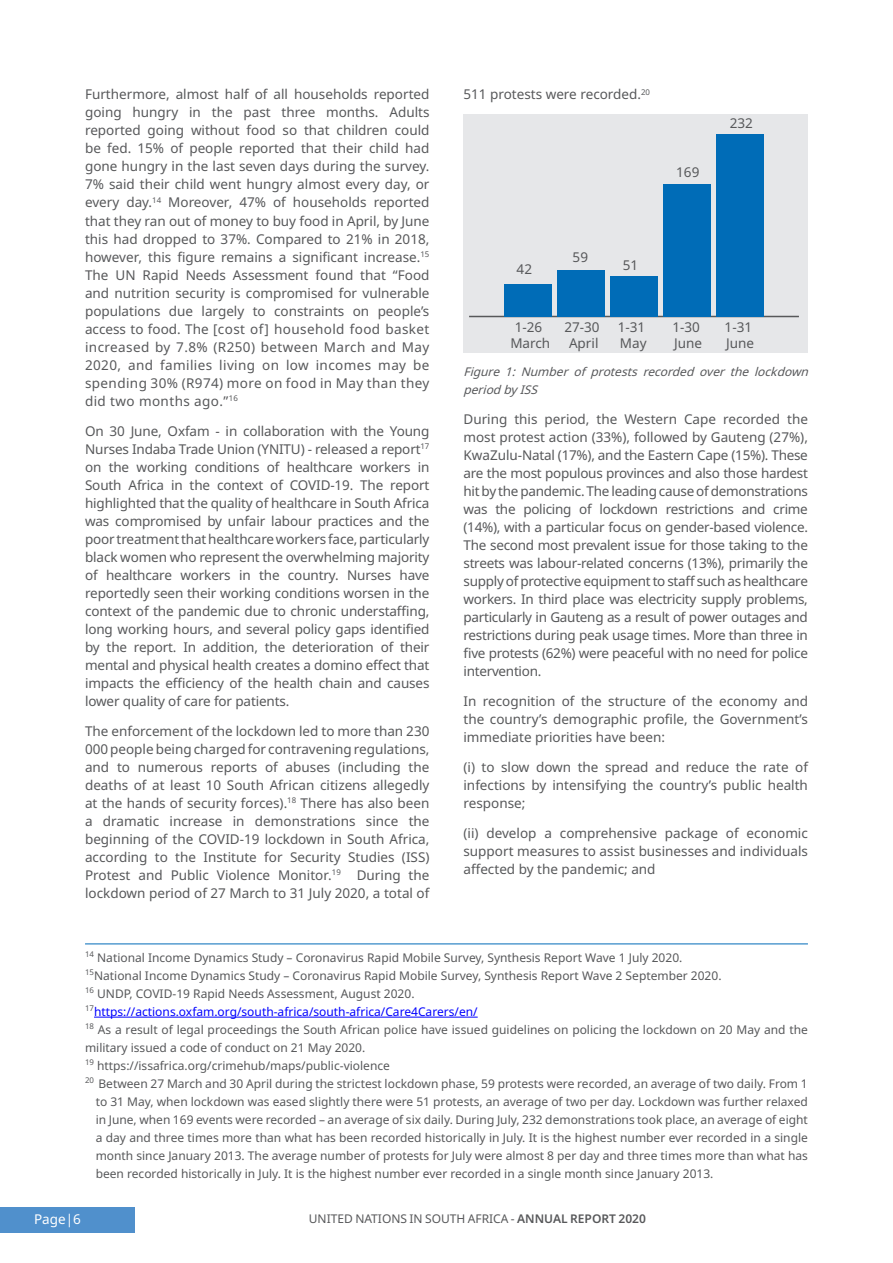
<style>
.page{position:relative;width:893px;height:1263px;background:#fff}
.page>*{position:absolute;margin:0;border:0;box-sizing:border-box;transform-origin:0 0}
.No_Spacing{font:13.5px/18px "Noto Sans";color:#57585a;text-align:justify}
.t1{font:13.5px "Noto Sans";color:#fff}
.t2{font:12px/18px "Noto Sans";color:#57585a}
.t3{font:12px "Noto Sans";color:#00f}
.t4{font:italic 12px/18px "Noto Sans";color:#57585a}
.s1{font-weight:600}
</style>
<div class="page">
<hr style="left:85px;top:943px;width:723px;height:1px;background:#006bb8">
<hr style="left:94px;top:1017px;width:384px;height:1px;background:#00f">
<div style="left:463px;top:114px;width:345px;height:238px;background:#e6e7e9"></div>
<hr style="left:469px;top:316px;width:330px;height:1px;background:#57585a">
<div style="left:716px;top:134px;width:47px;height:182px;background:#006cb7"></div>
<div style="left:663px;top:184px;width:47px;height:132px;background:#006cb7"></div>
<div style="left:610px;top:276px;width:48px;height:40px;background:#006cb7"></div>
<div style="left:557px;top:270px;width:48px;height:46px;background:#006cb7"></div>
<div style="left:505px;top:283px;width:47px;height:33px;background:#006cb7"></div>
<div style="left:0;top:1207px;width:135px;height:25px;background:#5090cc"></div>
<p class="No_Spacing" style="left:85px;top:86px;width:346px">Furthermore, almost half of all households reported going hungry in the past three months. Adults reported going without food so that children could be fed. 15% of people reported that their child had gone hungry in the last seven days during the survey.<br>7% said their child went hungry almost every day, or every day.<sup>14</sup> Moreover, 47% of households reported that they ran out of money to buy food in April, by June this had dropped to 37%. Compared to 21% in 2018, however, this figure remains a significant increase.<sup>15<br></sup>The UN Rapid Needs Assessment found that “Food and nutrition security is compromised for vulnerable populations due largely to constraints on people’s access to food. The [cost of] household food basket increased by 7.8% (R250) between March and May 2020, and families living on low incomes may be spending 30% (R974) more on food in May than they did two months ago.”<sup>16</sup></p>
<p class="No_Spacing" style="left:85px;top:422px;width:346px">On 30 June, Oxfam - in collaboration with the Young Nurses Indaba Trade Union (YNITU) - released a report<sup>17 </sup>on the working conditions of healthcare workers in South Africa in the context of COVID-19. The report highlighted that the quality of healthcare in South Africa was compromised by unfair labour practices and the poor treatment that healthcare workers face, particularly black women who represent the overwhelming majority of healthcare workers in the country. Nurses have reportedly seen their working conditions worsen in the context of the pandemic due to chronic understaffing, long working hours, and several policy gaps identified by the report. In addition, the deterioration of their mental and physical health creates a domino effect that impacts the efficiency of the health chain and causes lower quality of care for patients.</p>
<p class="No_Spacing" style="left:85px;top:722px;width:346px">The enforcement of the lockdown led to more than 230<br>000 people being charged for contravening regulations, and to numerous reports of abuses (including the deaths of at least 10 South African citizens allegedly at the hands of security forces).<sup>18</sup> There has also been a dramatic increase in demonstrations since the beginning of the COVID-19 lockdown in South Africa, according to the Institute for Security Studies (ISS)<br>Protest and Public Violence Monitor.<sup>19</sup> During the lockdown period of 27 March to 31 July 2020, a total of</p>
<p class="No_Spacing" style="left:463px;top:86px;width:188px">511 protests were recorded.<sup>20</sup></p>
<p class="No_Spacing" style="left:676px;top:163px;width:25px">169</p>
<p class="No_Spacing" style="left:517px;top:261px;width:17px">42</p>
<p class="No_Spacing" style="left:573px;top:248px;width:17px">59</p>
<p class="No_Spacing" style="left:623px;top:257px;width:17px">51</p>
<p class="No_Spacing" style="left:730px;top:115px;width:25px">232</p>
<p class="No_Spacing" style="left:510px;top:319px;width:41px;line-height:16.2px;text-align:center">1-26<br>March</p>
<p class="No_Spacing" style="left:564px;top:319px;width:37px;line-height:16.2px;text-align:center">27-30<br>April</p>
<p class="No_Spacing" style="left:618px;top:319px;width:30px;line-height:16.2px">1-31<br>May</p>
<p class="No_Spacing" style="left:672px;top:319px;width:31px;line-height:16.2px">1-30<br>June</p>
<p class="No_Spacing" style="left:725px;top:319px;width:31px;line-height:16.2px">1-31<br>June</p>
<p class="t4" style="left:463px;top:362px;width:351px">Figure 1: Number of protests recorded over the lockdown periodbyISS</p>
<p class="No_Spacing" style="left:463px;top:410px;width:346px">During this period, the Western Cape recorded the most protest action (33%), followed by Gauteng (27%), KwaZulu-Natal (17%), and the Eastern Cape (15%). These are the most populous provinces and also those hardest hit by the pandemic. The leading cause of demonstrations was the policing of lockdown restrictions and crime (14%), with a particular focus on gender-based violence.<br>The second most prevalent issue for those taking to the streets was labour-related concerns (13%), primarily the supply of protective equipment to staff such as healthcare workers. In third place was electricity supply problems, particularly in Gauteng as a result of power outages and restrictions during peak usage times. More than three in five protests (62%) were peaceful with no need for police intervention.</p>
<p class="No_Spacing" style="left:463px;top:692px;width:346px">In recognition of the structure of the economy and the country’s demographic profile, the Government’s immediate priorities have been:</p>
<p class="No_Spacing" style="left:463px;top:758px;width:346px">(i) to slow down the spread and reduce the rate of infections by intensifying the country’s public health response;</p>
<p class="No_Spacing" style="left:463px;top:824px;width:346px">(ii) develop a comprehensive package of economic support measures to assist businesses and individuals affected by the pandemic; and</p>
<p class="t2" style="left:85px;top:949px;width:599px"><sup>14</sup> National Income Dynamics Study – Coronavirus Rapid Mobile Survey, Synthesis Report Wave 1 July 2020.</p>
<p class="t2" style="left:85px;top:967px;width:638px"><sup>15</sup>National Income Dynamics Study – Coronavirus Rapid Mobile Survey, Synthesis Report Wave 2 September 2020.</p>
<p class="t2" style="left:85px;top:985px;width:331px"><sup>16</sup> UNDP, COVID-19 Rapid Needs Assessment, August 2020.</p>
<p class="t3" style="left:85px;top:1003px;width:394px"><sup>17</sup>https://actions.oxfam.org/south-africa/south-africa/Care4Carers/en/</p>
<p class="t2" style="left:85px;top:1021px;width:724px"><sup>18</sup> As a result of legal proceedings the South African police have issued guidelines on policing the lockdown on 20 May and the military issued a code of conduct on 21 May 2020.</p>
<p class="t2" style="left:85px;top:1057px;width:306px"><sup>19</sup> https://issafrica.org/crimehub/maps/public-violence</p>
<p class="t2" style="left:96px;top:1075px;width:714px;text-align:justify;text-indent:-11px"><sup>20</sup> Between 27 March and 30 April during the strictest lockdown phase, 59 protests were recorded, an average of two daily. From 1 to 31 May, when lockdown was eased slightly there were 51 protests, an average of two per day. Lockdown was further relaxed in June, when 169 events were recorded – an average of six daily. During July, 232 demonstrations took place, an average of eight a day and three times more than what has been recorded historically in July. It is the highest number ever recorded in a single month since January 2013. The average number of protests for July were almost 8 per day and three times more than what has been recorded historically in July. It is the highest number ever recorded in a single month since January 2013.</p>
<p class="t1" style="left:34px;top:1210px;width:48px">Page|6</p>
<p class="t2" style="left:309px;top:1209px;width:339px">UNITED NATIONS IN SOUTH AFRICA - <span class="s1">ANNUAL REPORT 2020</span></p>
</div>
